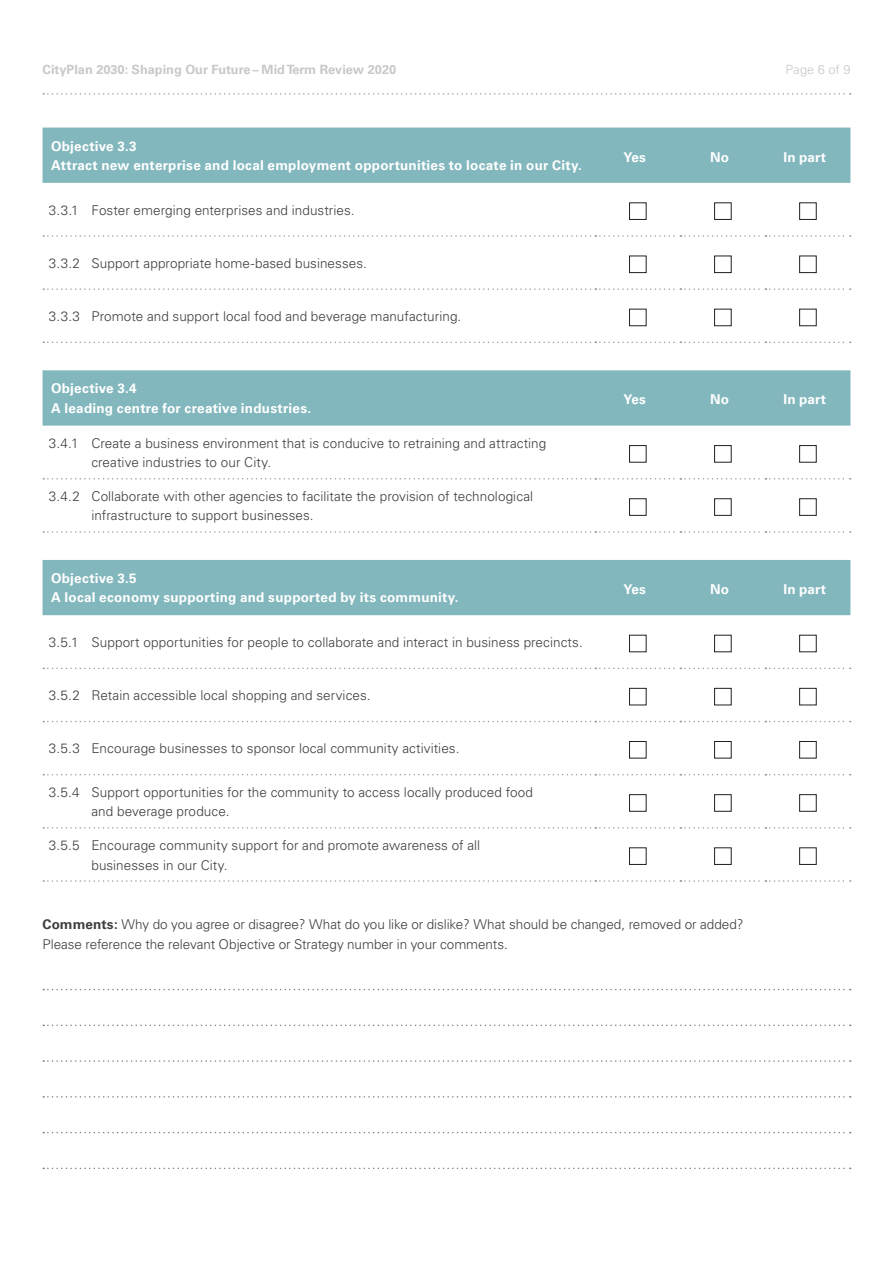
<style>
.page{position:relative;width:893px;height:1263px;background:#fff}
.page>*{position:absolute;margin:0;border:0;box-sizing:border-box;transform-origin:0 0}
.Table_Body_Copy{font:300 13.5px/19.5px "Univers";letter-spacing:.005em;color:#3e3e3f}
.Table_Header{font:700 13.5px/19.5px "Univers";letter-spacing:.015em;color:#fff}
.Body_Copy{font:300 13.5px/19.5px "Univers";letter-spacing:-.005em;color:#3e3e3f}
.t1{font:700 12.75px "Univers";color:#c7c8ca}
.t2{font:300 12.75px "Univers";letter-spacing:.01em;color:#c7c8ca}
.s1{font-weight:700}
</style>
<div class="page">
<svg style="left:43px;top:93px;width:808px;height:2px"></svg>
<svg style="left:43px;top:989px;width:808px;height:1px"></svg>
<svg style="left:43px;top:1024px;width:808px;height:2px"></svg>
<svg style="left:43px;top:1060px;width:808px;height:2px"></svg>
<svg style="left:43px;top:1096px;width:808px;height:1px"></svg>
<svg style="left:43px;top:1132px;width:808px;height:1px"></svg>
<svg style="left:43px;top:1167px;width:808px;height:2px"></svg>
<div style="left:43px;top:128px;width:807px;height:55px;background:#82b7bd"></div>
<svg style="left:43px;top:235px;width:808px;height:2px"></svg>
<svg style="left:43px;top:288px;width:808px;height:2px"></svg>
<svg style="left:43px;top:342px;width:808px;height:1px"></svg>
<div style="left:629px;top:203px;width:17px;height:17px;border:1px solid #231f20"></div>
<div style="left:714px;top:203px;width:17px;height:17px;border:1px solid #231f20"></div>
<div style="left:799px;top:203px;width:17px;height:17px;border:1px solid #231f20"></div>
<div style="left:629px;top:256px;width:17px;height:17px;border:1px solid #231f20"></div>
<div style="left:714px;top:256px;width:17px;height:17px;border:1px solid #231f20"></div>
<div style="left:799px;top:256px;width:17px;height:17px;border:1px solid #231f20"></div>
<div style="left:629px;top:309px;width:17px;height:17px;border:1px solid #231f20"></div>
<div style="left:714px;top:309px;width:17px;height:17px;border:1px solid #231f20"></div>
<div style="left:799px;top:309px;width:17px;height:17px;border:1px solid #231f20"></div>
<div style="left:43px;top:370px;width:807px;height:56px;background:#82b7bd"></div>
<svg style="left:43px;top:478px;width:808px;height:1px"></svg>
<svg style="left:43px;top:531px;width:808px;height:2px"></svg>
<div style="left:629px;top:445px;width:17px;height:17px;border:1px solid #231f20"></div>
<div style="left:714px;top:445px;width:17px;height:17px;border:1px solid #231f20"></div>
<div style="left:799px;top:445px;width:17px;height:17px;border:1px solid #231f20"></div>
<div style="left:629px;top:498px;width:17px;height:17px;border:1px solid #231f20"></div>
<div style="left:714px;top:498px;width:17px;height:17px;border:1px solid #231f20"></div>
<div style="left:799px;top:498px;width:17px;height:17px;border:1px solid #231f20"></div>
<div style="left:43px;top:560px;width:807px;height:55px;background:#82b7bd"></div>
<svg style="left:43px;top:668px;width:808px;height:1px"></svg>
<svg style="left:43px;top:721px;width:808px;height:1px"></svg>
<svg style="left:43px;top:774px;width:808px;height:1px"></svg>
<svg style="left:43px;top:827px;width:808px;height:2px"></svg>
<svg style="left:43px;top:880px;width:808px;height:2px"></svg>
<div style="left:629px;top:635px;width:17px;height:17px;border:1px solid #231f20"></div>
<div style="left:714px;top:635px;width:17px;height:17px;border:1px solid #231f20"></div>
<div style="left:799px;top:635px;width:17px;height:17px;border:1px solid #231f20"></div>
<div style="left:629px;top:688px;width:17px;height:17px;border:1px solid #231f20"></div>
<div style="left:714px;top:688px;width:17px;height:17px;border:1px solid #231f20"></div>
<div style="left:799px;top:688px;width:17px;height:17px;border:1px solid #231f20"></div>
<div style="left:629px;top:741px;width:17px;height:17px;border:1px solid #231f20"></div>
<div style="left:714px;top:741px;width:17px;height:17px;border:1px solid #231f20"></div>
<div style="left:799px;top:741px;width:17px;height:17px;border:1px solid #231f20"></div>
<div style="left:629px;top:794px;width:17px;height:17px;border:1px solid #231f20"></div>
<div style="left:714px;top:794px;width:17px;height:17px;border:1px solid #231f20"></div>
<div style="left:799px;top:794px;width:17px;height:17px;border:1px solid #231f20"></div>
<div style="left:629px;top:848px;width:17px;height:17px;border:1px solid #231f20"></div>
<div style="left:714px;top:848px;width:17px;height:17px;border:1px solid #231f20"></div>
<div style="left:799px;top:848px;width:17px;height:17px;border:1px solid #231f20"></div>
<p class="t1" style="left:43px;top:62px;width:355px">CityPlan 2030: Shaping Our Future – Mid Term Review 2020</p>
<p class="t2" style="left:786px;top:61px;width:66px">Page 6 of 9</p>
<p class="Table_Header" style="left:51px;top:136px;width:532px">Objective 3.3<br>Attract new enterprise and local employment opportunities to locate in our City.</p>
<p class="Table_Header" style="left:623px;top:147px;width:24px">Yes</p>
<p class="Table_Header" style="left:710px;top:147px;width:20px">No</p>
<p class="Table_Header" style="left:783px;top:147px;width:44px">In part</p>
<p class="Table_Body_Copy" style="left:49px;top:200px;width:307px">3.3.1 Foster emerging enterprises and industries.</p>
<p class="Table_Body_Copy" style="left:49px;top:253px;width:319px">3.3.2 Support appropriate home-based businesses.</p>
<p class="Table_Body_Copy" style="left:49px;top:307px;width:414px">3.3.3 Promote and support local food and beverage manufacturing.</p>
<p class="Table_Header" style="left:51px;top:379px;width:262px">Objective 3.4<br>A leading centre for creative industries.</p>
<p class="Table_Header" style="left:623px;top:390px;width:24px">Yes</p>
<p class="Table_Header" style="left:710px;top:390px;width:20px">No</p>
<p class="Table_Header" style="left:783px;top:390px;width:44px">In part</p>
<p class="Table_Body_Copy" style="left:91px;top:433px;width:456px;text-indent:-43px">3.4.1 Create a business environment that is conducive to retraining and attracting creative industries to our City.</p>
<p class="Table_Body_Copy" style="left:91px;top:486px;width:443px;text-indent:-43px">3.4.2 Collaborate with other agencies to facilitate the provision of technological infrastructure to support businesses.</p>
<p class="Table_Header" style="left:51px;top:569px;width:409px">Objective 3.5<br>A local economy supporting and supported by its community.</p>
<p class="Table_Header" style="left:623px;top:579px;width:24px">Yes</p>
<p class="Table_Header" style="left:710px;top:579px;width:20px">No</p>
<p class="Table_Header" style="left:783px;top:579px;width:44px">In part</p>
<p class="Table_Body_Copy" style="left:49px;top:633px;width:535px">3.5.1 Support opportunities for people to collaborate and interact in business precincts.</p>
<p class="Table_Body_Copy" style="left:49px;top:686px;width:323px">3.5.2 Retain accessible local shopping and services.</p>
<p class="Table_Body_Copy" style="left:49px;top:739px;width:412px">3.5.3 Encourage businesses to sponsor local community activities.</p>
<p class="Table_Body_Copy" style="left:91px;top:782px;width:443px;text-indent:-43px">3.5.4 Support opportunities for the community to access locally produced food and beverage produce.</p>
<p class="Table_Body_Copy" style="left:91px;top:835px;width:390px;text-indent:-43px">3.5.5 Encourage community support for and promote awareness of all businesses in our City.</p>
<p class="Body_Copy" style="left:43px;top:915px;width:703px"><span class="s1">Comments:</span> Why do you agree or disagree? What do you like or dislike? What should be changed, removed or added?<br>Please reference the relevant Objective or Strategy number in your comments.</p>
</div>
